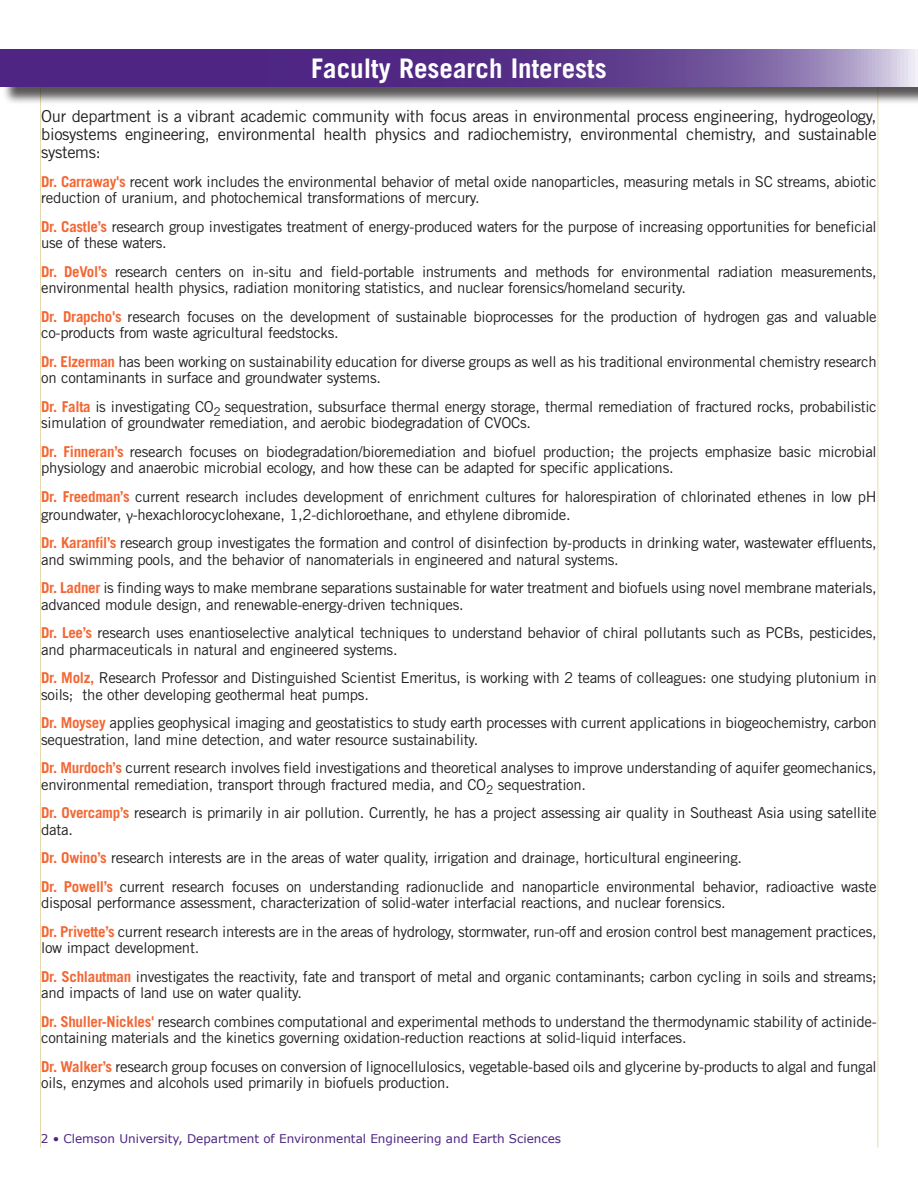
<style>
.page{position:relative;width:918px;height:1188px;background:#fff}
.page>*{position:absolute;margin:0;border:0;box-sizing:border-box;transform-origin:0 0}
.t1{font:700 27px "Trade Gothic LT Std";color:#fff}
.t2{font:16.5px/18px "Trade Gothic LT Std";letter-spacing:-.02em;color:#231f20;text-align:justify}
.t3{font:15px/16.5px "Trade Gothic LT Std";letter-spacing:-.02em;color:#231f20}
.t4{font:12px "Verdana";color:#4e2582}
.s1{font-weight:700;color:#f26734}
.s2{font-family:"Segoe UI";font-size:13.5px}
</style>
<div class="page">
<hr style="left:40px;top:54px;width:1px;height:1094px;background:#e6daac">
<hr style="left:878px;top:54px;width:1px;height:1094px;background:#e6daac">
<div style="left:2px;top:52px;width:916px;height:53px;background:#231f20;opacity:.75"></div>
<svg style="left:0;top:50px;width:918px;height:36px;background:#644292"></svg>
<h1 class="t1" style="left:311px;top:52px;width:297px">Faculty Research Interests</h1>
<p class="t2" style="left:41px;top:107px;width:837px">Our department is a vibrant academic community with focus areas in environmental process engineering, hydrogeology, biosystems engineering, environmental health physics and radiochemistry, environmental chemistry, and sustainable systems:</p>
<p class="t3" style="left:41px;top:173px;width:837px"><span class="s1">Dr. Carraway's</span> recent work includes the environmental behavior of metal oxide nanoparticles, measuring metals in SC streams, abiotic reduction of uranium, and photochemical transformations of mercury.</p>
<p class="t3" style="left:41px;top:218px;width:837px"><span class="s1">Dr. Castle’s</span> research group investigates treatment of energy-produced waters for the purpose of increasing opportunities for beneficial use of these waters.</p>
<p class="t3" style="left:41px;top:263px;width:837px"><span class="s1">Dr. DeVol’s</span> research centers on in-situ and field-portable instruments and methods for environmental radiation measurements, environmental health physics, radiation monitoring statistics, and nuclear forensics/homeland security.</p>
<p class="t3" style="left:41px;top:308px;width:837px"><span class="s1">Dr. Drapcho's</span> research focuses on the development of sustainable bioprocesses for the production of hydrogen gas and valuable co-products from waste agricultural feedstocks.</p>
<p class="t3" style="left:41px;top:353px;width:837px"><span class="s1">Dr. Elzerman</span> has been working on sustainability education for diverse groups as well as his traditional environmental chemistry research on contaminants in surface and groundwater systems.</p>
<p class="t3" style="left:41px;top:398px;width:837px"><span class="s1">Dr. Falta</span> is investigating CO<sub>2</sub> sequestration, subsurface thermal energy storage, thermal remediation of fractured rocks, probabilistic simulation of groundwater remediation, and aerobic biodegradation of CVOCs.</p>
<p class="t3" style="left:41px;top:443px;width:837px"><span class="s1">Dr. Finneran’s</span> research focuses on biodegradation/bioremediation and biofuel production; the projects emphasize basic microbial physiology and anaerobic microbial ecology, and how these can be adapted for specific applications.</p>
<p class="t3" style="left:41px;top:487px;width:837px;line-height:18px"><span class="s1">Dr. Freedman’s</span> current research includes development of enrichment cultures for halorespiration of chlorinated ethenes in low pH groundwater, <span class="s2">γ</span>-hexachlorocyclohexane, 1,2-dichloroethane, and ethylene dibromide.</p>
<p class="t3" style="left:41px;top:535px;width:837px"><span class="s1">Dr. Karanfil’s</span> research group investigates the formation and control of disinfection by-products in drinking water, wastewater effluents, and swimming pools, and the behavior of nanomaterials in engineered and natural systems.</p>
<p class="t3" style="left:41px;top:580px;width:837px"><span class="s1">Dr. Ladner</span> is finding ways to make membrane separations sustainable for water treatment and biofuels using novel membrane materials, advanced module design, and renewable-energy-driven techniques.</p>
<p class="t3" style="left:41px;top:625px;width:837px"><span class="s1">Dr. Lee’s</span> research uses enantioselective analytical techniques to understand behavior of chiral pollutants such as PCBs, pesticides, and pharmaceuticals in natural and engineered systems.</p>
<p class="t3" style="left:41px;top:670px;width:837px"><span class="s1">Dr. Molz,</span> Research Professor and Distinguished Scientist Emeritus, is working with 2 teams of colleagues: one studying plutonium in soils; the other developing geothermal heat pumps.</p>
<p class="t3" style="left:41px;top:715px;width:837px"><span class="s1">Dr. Moysey</span> applies geophysical imaging and geostatistics to study earth processes with current applications in biogeochemistry, carbon sequestration, land mine detection, and water resource sustainability.</p>
<p class="t3" style="left:41px;top:760px;width:837px"><span class="s1">Dr. Murdoch’s</span> current research involves field investigations and theoretical analyses to improve understanding of aquifer geomechanics, environmental remediation, transport through fractured media, and CO<sub>2</sub> sequestration.</p>
<p class="t3" style="left:41px;top:805px;width:837px"><span class="s1">Dr. Overcamp’s</span> research is primarily in air pollution. Currently, he has a project assessing air quality in Southeast Asia using satellite data.</p>
<p class="t3" style="left:41px;top:844px;width:837px;line-height:28.5px"><span class="s1">Dr. Owino’s</span> research interests are in the areas of water quality, irrigation and drainage, horticultural engineering.<br><span class="s1">Dr. Powell’s</span> current research focuses on understanding radionuclide and nanoparticle environmental behavior, radioactive waste</p>
<p class="t3" style="left:41px;top:889px;width:837px;line-height:28.5px">disposal performance assessment, characterization of solid-water interfacial reactions, and nuclear forensics.<br><span class="s1">Dr. Privette’s</span> current research interests are in the areas of hydrology, stormwater, run-off and erosion control best management practices,</p>
<p class="t3" style="left:41px;top:934px;width:837px;line-height:28.5px">low impact development.<br><span class="s1">Dr. Schlautman</span> investigates the reactivity, fate and transport of metal and organic contaminants; carbon cycling in soils and streams;</p>
<p class="t3" style="left:41px;top:979px;width:837px;line-height:28.5px">and impacts of land use on water quality.<br><span class="s1">Dr. Shuller-Nickles'</span> research combines computational and experimental methods to understand the thermodynamic stability of actinide-</p>
<p class="t3" style="left:41px;top:1024px;width:837px;line-height:28.5px">containing materials and the kinetics governing oxidation-reduction reactions at solid-liquid interfaces.<br><span class="s1">Dr. Walker’s</span> research group focuses on conversion of lignocellulosics, vegetable-based oils and glycerine by-products to algal and fungal</p>
<p class="t3" style="left:41px;top:1075px;width:410px">oils, enzymes and alcohols used primarily in biofuels production.</p>
<p class="t4" style="left:41px;top:1130px;width:522px">2 • Clemson University, Department of Environmental Engineering and Earth Sciences</p>
</div>
